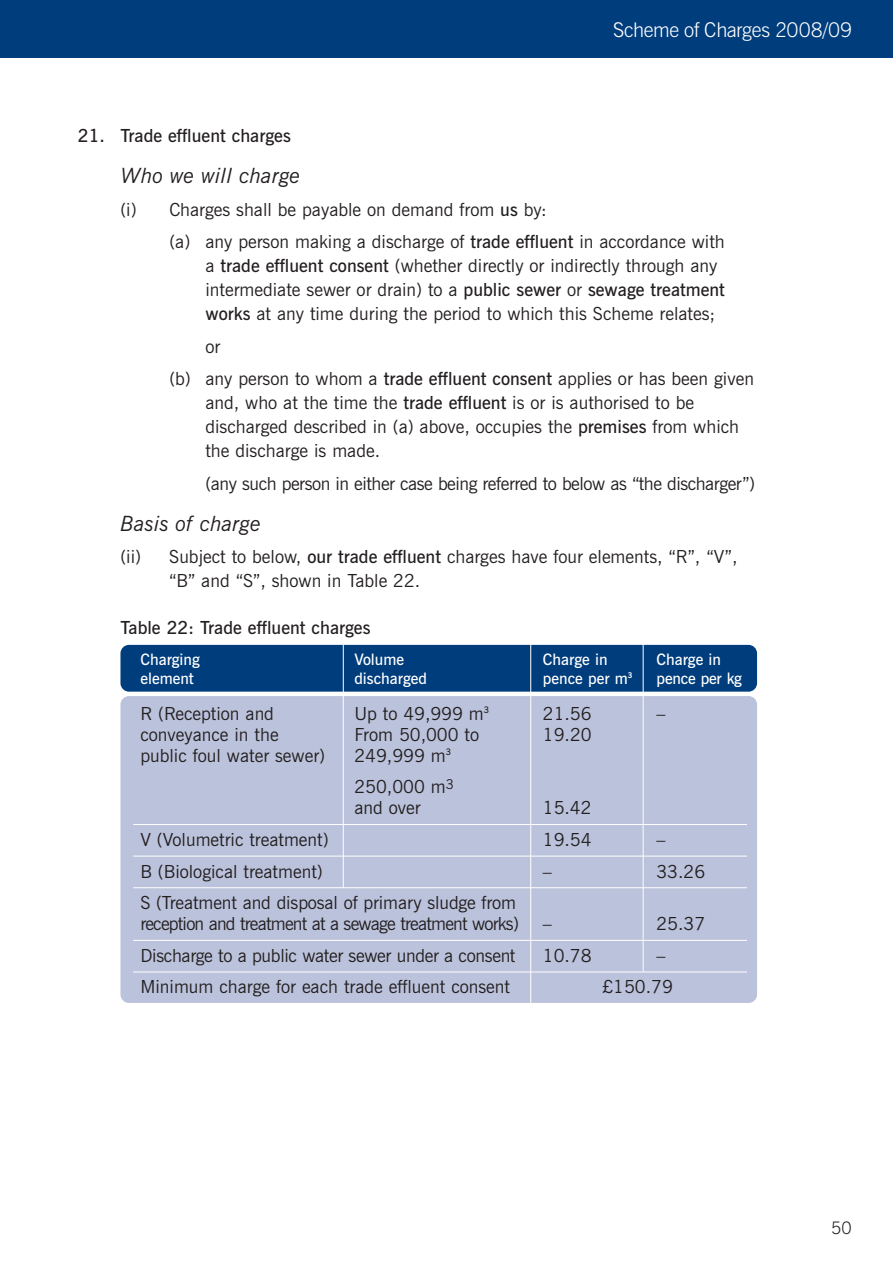
<style>
.page{position:relative;width:893px;height:1263px;background:#fff}
.page>*{position:absolute;margin:0;border:0;box-sizing:border-box;transform-origin:0 0}
.t1{font:italic 21px "News Gothic BT";color:#231f20}
.t2{font:300 20.25px "News Gothic BT";letter-spacing:-.005em;color:#fff}
.t3{font:18px/24px "News Gothic BT";color:#231f20}
.t4{font:18px/21px "News Gothic BT";letter-spacing:-.04em;color:#231f20}
.t5{font:18px "News Gothic BT";letter-spacing:-.025em;color:#231f20}
.t6{font:600 18px "News Gothic BT";color:#231f20}
.t7{font:18px "News Gothic BT";letter-spacing:-.02em;color:#231f20}
.t8{font:300 17.25px "News Gothic BT";color:#231f20}
.t9{font:600 15.75px "News Gothic BT";color:#fff}
.s1{font-weight:600}
</style>
<div class="page">
<div style="left:0;top:0;width:892px;height:57px;background:#003d7d"></div>
<div style="left:120px;top:696px;width:637px;height:307px;background:#bbc2db;border-radius:9px"></div>
<div style="left:120px;top:645px;width:637px;height:47px;background:#003d7d;border-radius:9px"></div>
<hr style="left:343px;top:643px;width:1px;height:245px;background:#fff">
<hr style="left:530px;top:642px;width:1px;height:364px;background:#fff">
<hr style="left:642px;top:642px;width:1px;height:330px;background:#fff">
<hr style="left:133px;top:824px;width:614px;height:1px;background:#fff">
<hr style="left:133px;top:856px;width:614px;height:1px;background:#fff">
<hr style="left:133px;top:887px;width:614px;height:1px;background:#fff">
<hr style="left:133px;top:940px;width:614px;height:1px;background:#fff">
<hr style="left:133px;top:972px;width:614px;height:1px;background:#fff">
<p class="t2" style="left:613px;top:23px;width:241px">Scheme of Charges 2008/09</p>
<p class="t6" style="left:78px;top:129px;width:214px">21. Trade effluent charges</p>
<p class="t1" style="left:120px;top:168px;width:181px">Who we will charge</p>
<p class="t3" style="left:169px;top:195px;width:557px;line-height:32.5px;text-indent:-49px">(i) Charges shall be payable on demand from <span class="s1">us</span> by:<br>(a) any person making a discharge of <span class="s1">trade effluent</span> in accordance with</p>
<p class="t3" style="left:205px;top:256px;width:521px">a <span class="s1">trade effluent consent</span> (whether directly or indirectly through any intermediate sewer or drain) to a <span class="s1">public sewer</span> or <span class="s1">sewage treatment works</span> at any time during the period to which this Scheme relates;</p>
<p class="t3" style="left:169px;top:332px;width:586px;line-height:32.5px;text-indent:36px">or<br>(b) any person to whom a <span class="s1">trade effluent consent</span> applies or has been given</p>
<p class="t3" style="left:205px;top:393px;width:535px">and, who at the time the <span class="s1">trade effluent</span> is or is authorised to be discharged described in (a) above, occupies the <span class="s1">premises</span> from which the discharge is made.</p>
<p class="t5" style="left:205px;top:477px;width:551px">(any such person in either case being referred to below as “the discharger”)</p>
<p class="t1" style="left:120px;top:515px;width:142px">Basis of charge</p>
<p class="t3" style="left:169px;top:547px;width:570px;text-indent:-49px">(ii) Subject to below, <span class="s1">our trade effluent</span> charges have four elements, “R”, “V”, “B” and “S”, shown in Table 22.</p>
<p class="t6" style="left:120px;top:620px;width:252px">Table 22: Trade effluent charges</p>
<p class="t9" style="left:140px;top:654px;width:61px">Charging</p>
<p class="t9" style="left:354px;top:654px;width:51px">Volume</p>
<p class="t9" style="left:543px;top:654px;width:66px">Charge in</p>
<p class="t9" style="left:656px;top:654px;width:66px">Charge in</p>
<p class="t9" style="left:140px;top:672px;width:55px">element</p>
<p class="t9" style="left:354px;top:672px;width:74px">discharged</p>
<p class="t9" style="left:543px;top:672px;width:91px">pence per m<sup>3</sup></p>
<p class="t9" style="left:656px;top:672px;width:87px">pence per kg</p>
<p class="t3" style="left:140px;top:703px;width:135px">R (Reception and</p>
<p class="t3" style="left:354px;top:703px;width:136px">Up to 49,999 m<sup>3</sup></p>
<p class="t3" style="left:543px;top:703px;width:50px">21.56</p>
<p class="t3" style="left:656px;top:703px;width:10px">–</p>
<p class="t3" style="left:140px;top:724px;width:140px">conveyance in the</p>
<p class="t3" style="left:354px;top:724px;width:126px">From 50,000 to</p>
<p class="t3" style="left:543px;top:724px;width:50px">19.20</p>
<p class="t3" style="left:140px;top:745px;width:186px">public foul water sewer)</p>
<p class="t3" style="left:354px;top:742px;width:101px;line-height:31.7px">249,999 m<sup>3<br></sup>250,000 m<sup>3</sup></p>
<p class="t3" style="left:354px;top:798px;width:68px">and over</p>
<p class="t3" style="left:543px;top:798px;width:50px">15.42</p>
<p class="t3" style="left:140px;top:830px;width:190px">V (Volumetric treatment)</p>
<p class="t3" style="left:543px;top:830px;width:50px">19.54</p>
<p class="t3" style="left:656px;top:830px;width:10px">–</p>
<p class="t3" style="left:140px;top:861px;width:184px">B (Biological treatment)</p>
<p class="t3" style="left:543px;top:861px;width:10px">–</p>
<p class="t3" style="left:656px;top:861px;width:50px">33.26</p>
<p class="t4" style="left:140px;top:894px;width:380px">S (Treatment and disposal of primary sludge from reception and treatment at a sewage treatment works)</p>
<p class="t3" style="left:543px;top:914px;width:10px">–</p>
<p class="t3" style="left:656px;top:914px;width:50px">25.37</p>
<p class="t7" style="left:140px;top:949px;width:376px">Discharge to a public water sewer under a consent</p>
<p class="t3" style="left:543px;top:946px;width:50px">10.78</p>
<p class="t3" style="left:656px;top:946px;width:10px">–</p>
<p class="t3" style="left:140px;top:977px;width:371px">Minimum charge for each trade effluent consent</p>
<p class="t3" style="left:602px;top:977px;width:72px">£150.79</p>
<p class="t8" style="left:831px;top:1222px;width:22px">50</p>
</div>
